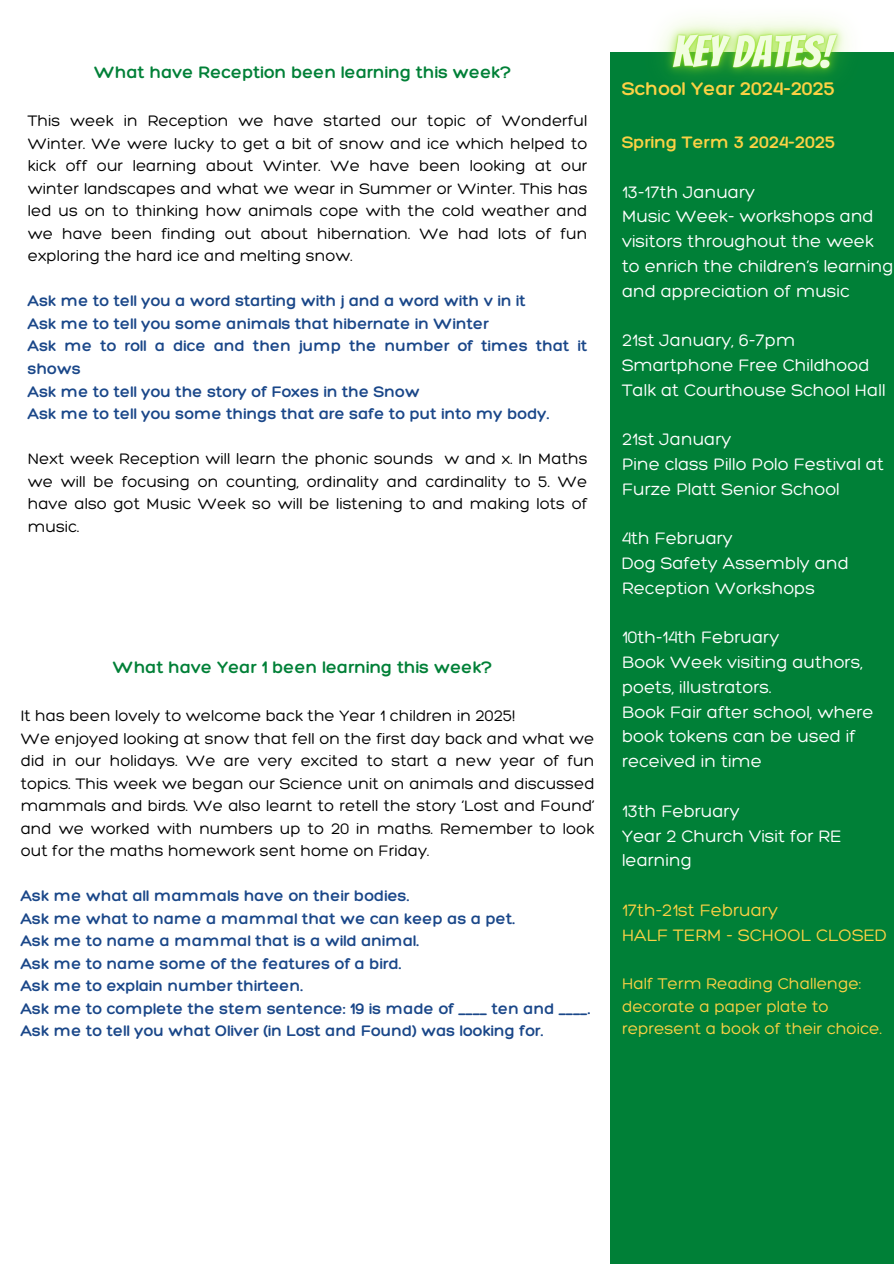
<style>
.page{position:relative;width:894px;height:1264px;background:#fff}
.page>*{position:absolute;margin:0;border:0;box-sizing:border-box;transform-origin:0 0}
.t1{font:300 19.8px "Hero";color:#fcd145}
.t2{font:300 18px/24.8px "Hero";color:#fff}
.t3{font:300 18px "Hero";color:#008037}
.t4{font:300 18px/24.8px "Hero";color:#fcd145}
.t5{font:300 18px "Hero";color:#fcd145}
.t6{font:300 16.8px/22.5px "Hero";color:#fcd145}
.t7{font:300 16.5px/22.5px "Hero";color:#000;text-align:justify}
.t8{font:300 16.5px/22.5px "Hero";color:#1a4789}
</style>
<div class="page">
<div style="left:609px;top:52px;width:284px;height:1211px;background:#008037"></div>
<img style="left:659px;top:18px;width:189px;height:61px">
<h2 class="t3" style="left:94px;top:61px;width:418px">What have Reception been learning this week?</h2>
<p class="t7" style="left:28px;top:109px;width:561px">This week in Reception we have started our topic of Wonderful Winter. We were lucky to get a bit of snow and ice which helped to kick off our learning about Winter. We have been looking at our winter landscapes and what we wear in Summer or Winter. This has led us on to thinking how animals cope with the cold weather and we have been finding out about hibernation. We had lots of fun exploring the hard ice and melting snow.</p>
<p class="t8" style="left:28px;top:289px;width:499px">Ask me to tell you a word starting with j and a word with v in it</p>
<p class="t8" style="left:28px;top:312px;width:462px">Ask me to tell you some animals that hibernate in Winter</p>
<p class="t8" style="left:28px;top:334px;width:561px">Ask me to roll a dice and then jump the number of times that it shows</p>
<p class="t8" style="left:28px;top:379px;width:393px">Ask me to tell you the story of Foxes in the Snow</p>
<p class="t8" style="left:28px;top:402px;width:522px">Ask me to tell you some things that are safe to put into my body.</p>
<p class="t7" style="left:28px;top:447px;width:561px">Next week Reception will learn the phonic sounds w and x. In Maths we will be focusing on counting, ordinality and cardinality to 5. We have also got Music Week so will be listening to and making lots of music.</p>
<p class="t3" style="left:113px;top:655px;width:381px">What have Year 1 been learning this week?</p>
<h2 class="t7" style="left:21px;top:704px;width:496px">It has been lovely to welcome back the Year 1 children in 2025!</h2>
<h2 class="t7" style="left:21px;top:726px;width:575px">We enjoyed looking at snow that fell on the first day back and what we did in our holidays. We are very excited to start a new year of fun topics. This week we began our Science unit on animals and discussed mammals and birds. We also learnt to retell the story ‘Lost and Found’ and we worked with numbers up to 20 in maths. Remember to look out for the maths homework sent home on Friday.</h2>
<h2 class="t8" style="left:21px;top:884px;width:389px">Ask me what all mammals have on their bodies.</h2>
<h2 class="t8" style="left:21px;top:906px;width:495px">Ask me what to name a mammal that we can keep as a pet.</h2>
<h2 class="t8" style="left:21px;top:929px;width:399px">Ask me to name a mammal that is a wild animal.</h2>
<h2 class="t8" style="left:21px;top:951px;width:382px">Ask me to name some of the features of a bird.</h2>
<h2 class="t8" style="left:21px;top:974px;width:283px">Ask me to explain number thirteen.</h2>
<h2 class="t8" style="left:21px;top:996px;width:570px">Ask me to complete the stem sentence: 19 is made of ____ ten and ____.</h2>
<h2 class="t8" style="left:21px;top:1019px;width:523px">Ask me to tell you what Oliver (in Lost and Found) was looking for.</h2>
<h2 class="t1" style="left:621px;top:76px;width:215px">School Year 2024-2025</h2>
<p class="t5" style="left:621px;top:131px;width:215px">Spring Term 3 2024-2025</p>
<p class="t2" style="left:621px;top:179px;width:273px">13-17th January<br>Music Week- workshops and visitors throughout the week to enrich the children’s learning and appreciation of music</p>
<p class="t2" style="left:621px;top:327px;width:265px">21st January, 6-7pm<br>Smartphone Free Childhood<br>Talk at Courthouse School Hall</p>
<p class="t2" style="left:621px;top:426px;width:263px">21st January<br>Pine class Pillo Polo Festival at<br>Furze Platt Senior School</p>
<p class="t2" style="left:621px;top:525px;width:228px">4th February<br>Dog Safety Assembly and<br>Reception Workshops</p>
<p class="t2" style="left:621px;top:624px;width:253px">10th-14th February<br>Book Week visiting authors, poets, illustrators.<br>Book Fair after school, where book tokens can be used if received in time</p>
<p class="t2" style="left:621px;top:798px;width:221px">13th February<br>Year 2 Church Visit for RE learning</p>
<p class="t4" style="left:621px;top:897px;width:266px">17th-21st February<br>HALF TERM - SCHOOL CLOSED</p>
<p class="t6" style="left:621px;top:971px;width:261px">Half Term Reading Challenge: decorate a paper plate to represent a book of their choice.</p>
</div>
